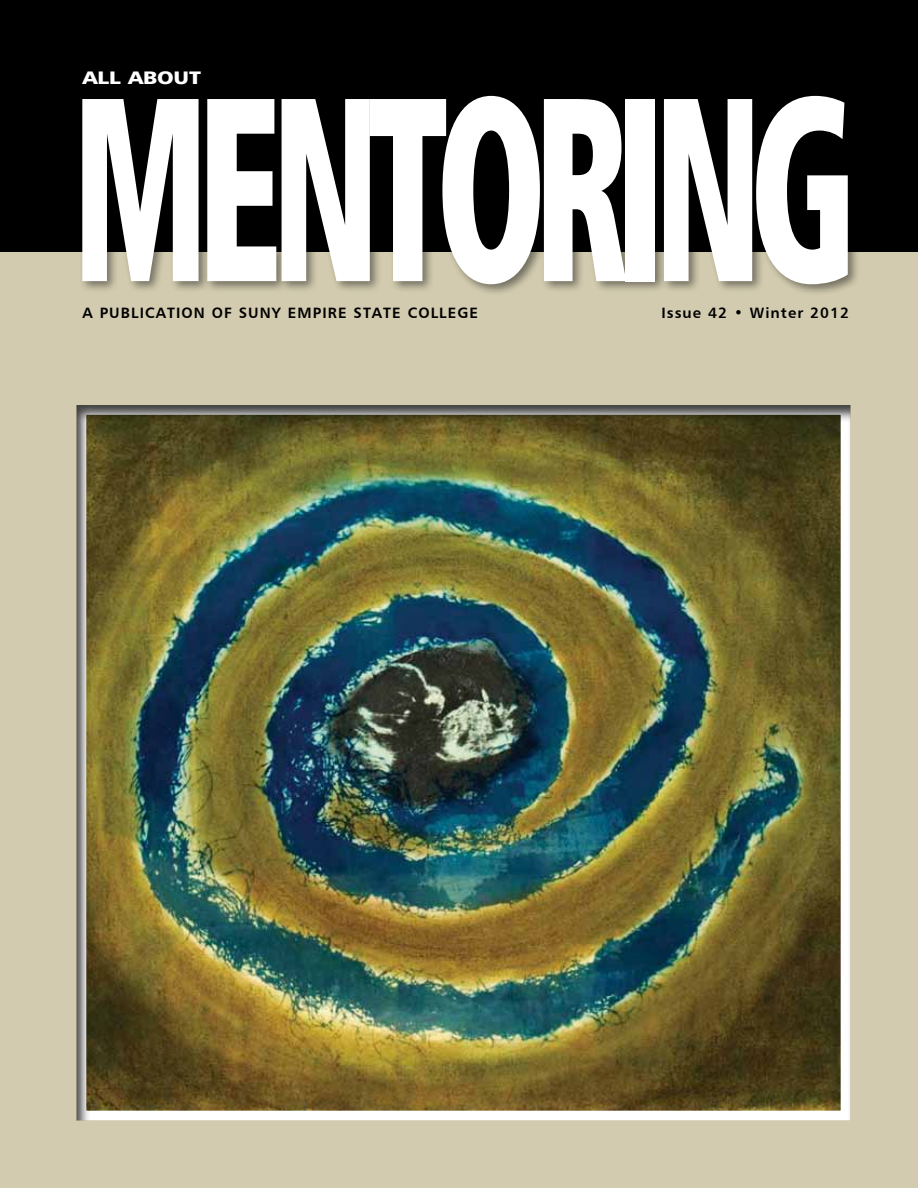
<style>
.page{position:relative;width:918px;height:1188px;background:#fff}
.page>*{position:absolute;margin:0;border:0;box-sizing:border-box;transform-origin:0 0}
.t1{font:262.35px "Humanist 777 BT Extra Black Cond B";letter-spacing:-.075em;color:#fff;scale:.61 1}
.t2{font:18px "Humanist 777 BT Black B";letter-spacing:-.01em;color:#fff;scale:1.2 1}
.t3{font:15px "Humanist 777 BT Bold B";letter-spacing:.07em;color:#000}
</style>
<div class="page">
<div style="left:0;top:252px;width:918px;height:936px;background:#d2cbaf"></div>
<div style="left:0;top:0;width:918px;height:252px;background:#000"></div>
<div style="left:78px;top:92px;width:782px;height:205px;background:#000;opacity:.45"></div>
<div style="left:76px;top:405px;width:776px;height:717px;background:#000;opacity:.75"></div>
<p class="t2" style="left:82px;top:66px;width:100px">ALL ABOUT</p>
<h1 class="t1" style="left:72px;top:21px;width:1287px">MENTORING</h1>
<p class="t3" style="left:82px;top:303px;width:397px">A PUBLICATION OF SUNY EMPIRE STATE COLLEGE</p>
<p class="t3" style="left:661px;top:303px;width:189px">Issue 42 • Winter 2012</p>
</div>
